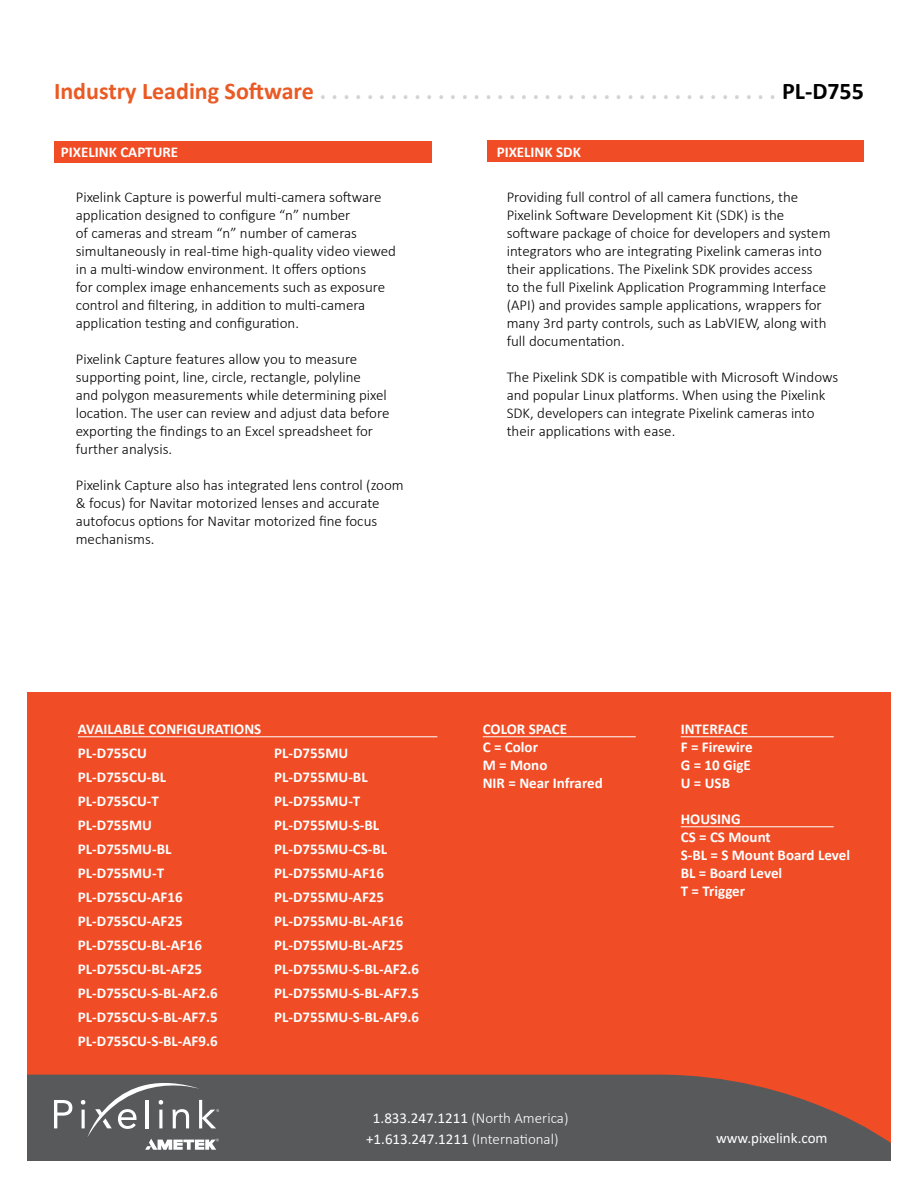
<style>
.page{position:relative;width:918px;height:1188px;background:#fff}
.page>*{position:absolute;margin:0;border:0;box-sizing:border-box;transform-origin:0 0}
.t1{font:700 24px "Calibri";color:#d1d3d4}
.t2{font:300 15px/18px "Calibri";color:#000}
.t3{font:700 15px/24px "Calibri";color:#fff}
.t4{font:15px/21.6px "Calibri";color:#fff}
.s1{color:#ea5a24}
.s2{color:#000}
.s3{font-weight:300}
</style>
<div class="page">
<div style="left:27px;top:940px;width:864px;height:209px;background:#f04c25"></div>
<svg style="left:27px;top:1075px;width:864px;height:86px;background:#635756"></svg>
<svg style="left:54px;top:1100px;width:18px;height:28px"></svg>
<svg style="left:81px;top:1077px;width:138px;height:73px;background:#747577"></svg>
<div style="left:27px;top:692px;width:864px;height:267px;background:#f04c25"></div>
<div style="left:54px;top:141px;width:378px;height:22px;background:#f04c25"></div>
<div style="left:487px;top:140px;width:376px;height:22px;background:#f04c25"></div>
<hr style="left:483px;top:736px;width:153px;height:1px;background:#fff">
<hr style="left:681px;top:736px;width:153px;height:1px;background:#fff">
<hr style="left:681px;top:826px;width:153px;height:1px;background:#fff">
<hr style="left:78px;top:736px;width:359px;height:1px;background:#fff">
<h1 class="t1" style="left:54px;top:74px;width:811px"><span class="s1">Industry Leading Software</span> . . . . . . . . . . . . . . . . . . . . . . . . . . . . . . . . . . . . . . . <span class="s2">PL-D755</span></h1>
<p class="t3" style="left:61px;top:140px;width:119px">PIXELINK CAPTURE</p>
<p class="t2" style="left:76px;top:188px;width:322px">Pixelink Capture is powerful multi-camera software application designed to configure “n” number<br>of cameras and stream “n” number of cameras simultaneously in real-time high-quality video viewed in a multi-window environment. It offers options<br>for complex image enhancements such as exposure control and filtering, in addition to multi-camera application testing and configuration.</p>
<p class="t2" style="left:76px;top:350px;width:315px">Pixelink Capture features allow you to measure supporting point, line, circle, rectangle, polyline<br>and polygon measurements while determining pixel location. The user can review and adjust data before exporting the findings to an Excel spreadsheet for further analysis.</p>
<p class="t2" style="left:76px;top:476px;width:329px">Pixelink Capture also has integrated lens control (zoom &amp; focus) for Navitar motorized lenses and accurate autofocus options for Navitar motorized fine focus mechanisms.</p>
<p class="t3" style="left:497px;top:140px;width:86px">PIXELINK SDK</p>
<p class="t2" style="left:507px;top:188px;width:325px">Providing full control of all camera functions, the Pixelink Software Development Kit (SDK) is the software package of choice for developers and system integrators who are integrating Pixelink cameras into their applications. The Pixelink SDK provides access<br>to the full Pixelink Application Programming Interface (API) and provides sample applications, wrappers for many 3rd party controls, such as LabVIEW, along with full documentation.</p>
<p class="t2" style="left:507px;top:368px;width:333px">The Pixelink SDK is compatible with Microsoft Windows and popular Linux platforms. When using the Pixelink SDK, developers can integrate Pixelink cameras into their applications with ease.</p>
<p class="t3" style="left:78px;top:717px;width:185px">AVAILABLE CONFIGURATIONS<br>PL-D755CU<br>PL-D755CU-BL<br>PL-D755CU-T<br>PL-D755MU<br>PL-D755MU-BL<br>PL-D755MU-T<br>PL-D755CU-AF16<br>PL-D755CU-AF25<br>PL-D755CU-BL-AF16<br>PL-D755CU-BL-AF25<br>PL-D755CU-S-BL-AF2.6<br>PL-D755CU-S-BL-AF7.5<br>PL-D755CU-S-BL-AF9.6</p>
<p class="t3" style="left:274px;top:741px;width:146px">PL-D755MU<br>PL-D755MU-BL<br>PL-D755MU-T<br>PL-D755MU-S-BL<br>PL-D755MU-CS-BL<br>PL-D755MU-AF16<br>PL-D755MU-AF25<br>PL-D755MU-BL-AF16<br>PL-D755MU-BL-AF25<br>PL-D755MU-S-BL-AF2.6<br>PL-D755MU-S-BL-AF7.5<br>PL-D755MU-S-BL-AF9.6</p>
<p class="t3" style="left:483px;top:720px;width:122px;line-height:18px">COLOR SPACE<br>C = Color<br>M = Mono<br>NIR = Near Infrared</p>
<p class="t3" style="left:681px;top:720px;width:73px;line-height:18px">INTERFACE<br>F = Firewire<br>G = 10 GigE<br>U = USB</p>
<p class="t3" style="left:681px;top:810px;width:171px;line-height:18px">HOUSING<br>CS = CS Mount<br>S-BL = S Mount Board Level<br>BL = Board Level<br>T = Trigger</p>
<p class="t4" style="left:366px;top:1107px;width:204px;text-indent:7px">1.833.247.1211 <span class="s3">(North America) </span>+1.613.247.1211 <span class="s3">(International)</span></p>
<p class="t4" style="left:716px;top:1127px;width:113px">www.pixelink.com</p>
</div>
